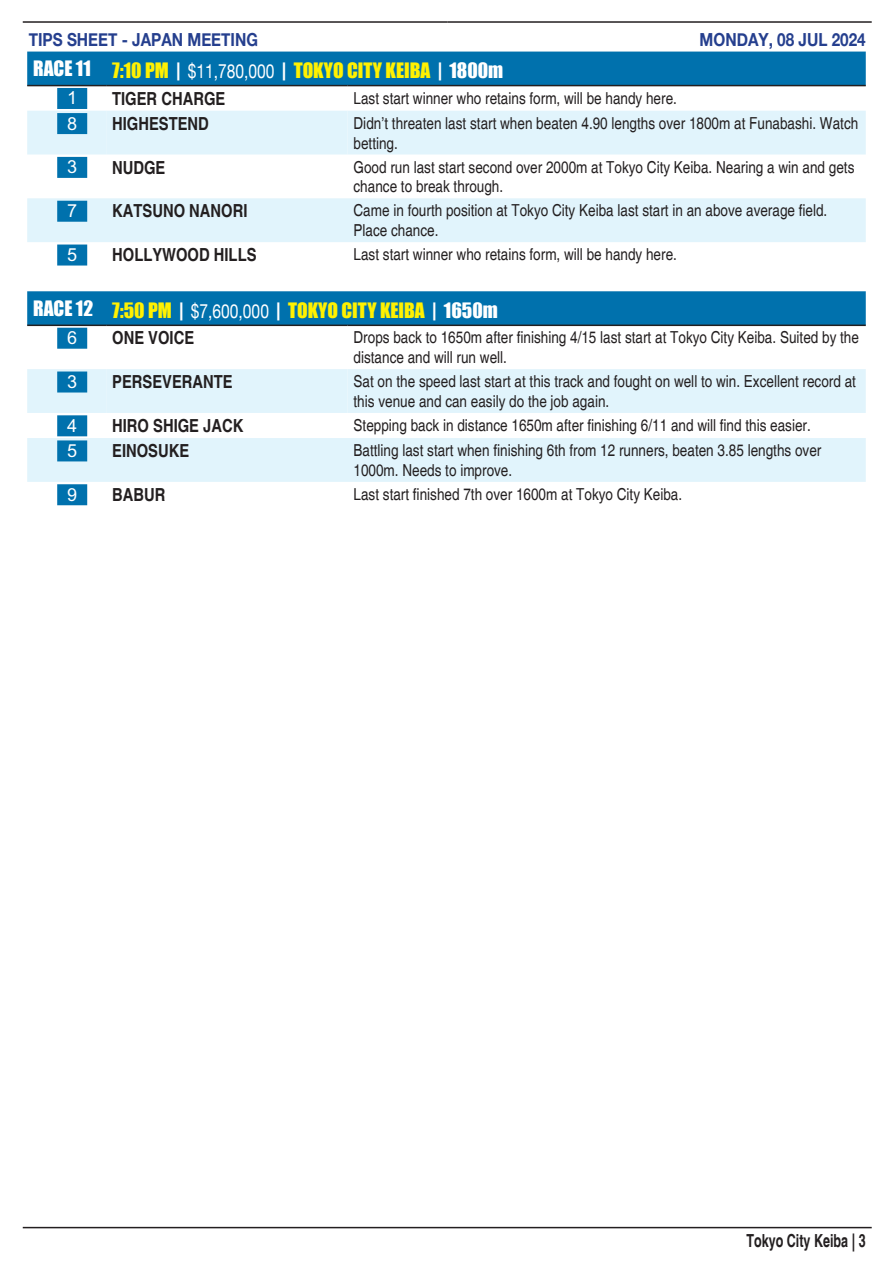
<style>
.page{position:relative;width:893px;height:1263px;background:#fff}
.page>*{position:absolute;margin:0;border:0;box-sizing:border-box;transform-origin:0 0}
.Tips-Analysis-Header{font:19.5px "Impact";color:#fff101}
.Tips-Analysis-Header-2{font:19.5px "Impact";color:#fff}
.t1{font:700 condensed 18px "Helvetica";color:#231f20}
.t2{font:700 18px "Helvetica Neue";color:#253f8e;scale:.85 1}
.t3{font:700 condensed 18px "Helvetica";color:#231f20;scale:.85 1}
.Tips-Num{font:700 18px "M Hei HK";color:#fff}
.Tips-Analysis-Body{font:condensed 16.5px/19.8px "Helvetica";color:#231f20}
.s1{color:#fff}
.s2{font-family:"Helvetica Neue";color:#fff}
</style>
<div class="page">
<hr style="left:23px;top:21px;width:424px;height:2px;background:#231f20">
<hr style="left:447px;top:21px;width:425px;height:2px;background:#231f20">
<div style="left:27px;top:291px;width:839px;height:34px;background:#0071ad"></div>
<svg style="left:27px;top:369px;width:839px;height:113px;fill:#e1f4fc"></svg>
<hr style="left:27px;top:325px;width:79px;height:1px;background:#231f20">
<hr style="left:106px;top:325px;width:242px;height:1px;background:#231f20">
<hr style="left:348px;top:325px;width:518px;height:1px;background:#231f20">
<div style="left:57px;top:328px;width:30px;height:21px;background:#0071ad"></div>
<div style="left:57px;top:371px;width:30px;height:21px;background:#0071ad"></div>
<div style="left:57px;top:415px;width:30px;height:21px;background:#0071ad"></div>
<div style="left:57px;top:440px;width:30px;height:21px;background:#0071ad"></div>
<div style="left:57px;top:484px;width:30px;height:21px;background:#0071ad"></div>
<div style="left:27px;top:52px;width:839px;height:33px;background:#0071ad"></div>
<svg style="left:27px;top:111px;width:839px;height:131px;fill:#e1f4fc"></svg>
<hr style="left:27px;top:85px;width:79px;height:1px;background:#231f20">
<hr style="left:106px;top:85px;width:242px;height:1px;background:#231f20">
<hr style="left:348px;top:85px;width:518px;height:1px;background:#231f20">
<div style="left:57px;top:88px;width:30px;height:21px;background:#0071ad"></div>
<div style="left:57px;top:113px;width:30px;height:21px;background:#0071ad"></div>
<div style="left:57px;top:157px;width:30px;height:21px;background:#0071ad"></div>
<div style="left:57px;top:201px;width:30px;height:21px;background:#0071ad"></div>
<div style="left:57px;top:245px;width:30px;height:21px;background:#0071ad"></div>
<hr style="left:23px;top:1227px;width:849px;height:1px;background:#231f20">
<p class="t2" style="left:29px;top:28px;width:271px">TIPS SHEET - JAPAN MEETING</p>
<p class="t2" style="left:700px;top:28px;width:197px">MONDAY, 08 JUL 2024</p>
<p class="Tips-Analysis-Header-2" style="left:33px;top:53px;width:59px">RACE 11</p>
<p class="Tips-Analysis-Header" style="left:112px;top:55px;width:393px">7:10 PM <span class="s1">|</span> <span class="s2">$11,780,000</span> <span class="s1">|</span> TOKYO CITY KEIBA <span class="s1">| 1800m</span></p>
<p class="Tips-Num" style="left:67px;top:85px;width:12px">1</p>
<p class="t1" style="left:112px;top:87px;width:115px">TIGER CHARGE</p>
<p class="Tips-Analysis-Body" style="left:354px;top:88px;width:325px">Last start winner who retains form, will be handy here.</p>
<p class="Tips-Num" style="left:67px;top:110px;width:12px">8</p>
<p class="t1" style="left:112px;top:113px;width:98px">HIGHESTEND</p>
<p class="Tips-Analysis-Body" style="left:354px;top:113px;width:506px">Didn’t threaten last start when beaten 4.90 lengths over 1800m at Funabashi. Watch betting.</p>
<p class="Tips-Num" style="left:67px;top:154px;width:12px">3</p>
<p class="t1" style="left:112px;top:156px;width:55px">NUDGE</p>
<p class="Tips-Analysis-Body" style="left:354px;top:157px;width:502px">Good run last start second over 2000m at Tokyo City Keiba. Nearing a win and gets chance to break through.</p>
<p class="Tips-Num" style="left:67px;top:198px;width:12px">7</p>
<p class="t1" style="left:112px;top:200px;width:137px">KATSUNO NANORI</p>
<p class="Tips-Analysis-Body" style="left:354px;top:201px;width:475px">Came in fourth position at Tokyo City Keiba last start in an above average field.<br>Place chance.</p>
<p class="Tips-Num" style="left:67px;top:241px;width:12px">5</p>
<p class="t1" style="left:112px;top:244px;width:146px">HOLLYWOOD HILLS</p>
<p class="Tips-Analysis-Body" style="left:354px;top:245px;width:325px">Last start winner who retains form, will be handy here.</p>
<p class="Tips-Analysis-Header-2" style="left:33px;top:293px;width:61px">RACE 12</p>
<p class="Tips-Analysis-Header" style="left:112px;top:295px;width:387px">7:50 PM <span class="s1">|</span> <span class="s2">$7,600,000</span> <span class="s1">|</span> TOKYO CITY KEIBA <span class="s1">| 1650m</span></p>
<p class="Tips-Num" style="left:67px;top:324px;width:12px">6</p>
<p class="t1" style="left:112px;top:327px;width:84px">ONE VOICE</p>
<p class="Tips-Analysis-Body" style="left:354px;top:328px;width:507px">Drops back to 1650m after finishing 4/15 last start at Tokyo City Keiba. Suited by the distance and will run well.</p>
<p class="Tips-Num" style="left:67px;top:368px;width:12px">3</p>
<p class="t1" style="left:112px;top:371px;width:122px">PERSEVERANTE</p>
<p class="Tips-Analysis-Body" style="left:354px;top:372px;width:504px">Sat on the speed last start at this track and fought on well to win. Excellent record at this venue and can easily do the job again.</p>
<p class="Tips-Num" style="left:67px;top:412px;width:12px">4</p>
<p class="t1" style="left:112px;top:415px;width:133px">HIRO SHIGE JACK</p>
<p class="Tips-Analysis-Body" style="left:354px;top:415px;width:459px">Stepping back in distance 1650m after finishing 6/11 and will find this easier.</p>
<p class="Tips-Num" style="left:67px;top:437px;width:12px">5</p>
<p class="t1" style="left:112px;top:440px;width:79px">EINOSUKE</p>
<p class="Tips-Analysis-Body" style="left:354px;top:440px;width:469px">Battling last start when finishing 6th from 12 runners, beaten 3.85 lengths over<br>1000m. Needs to improve.</p>
<p class="Tips-Num" style="left:67px;top:481px;width:12px">9</p>
<p class="t1" style="left:112px;top:484px;width:55px">BABUR</p>
<p class="Tips-Analysis-Body" style="left:354px;top:484px;width:330px">Last start finished 7th over 1600m at Tokyo City Keiba.</p>
<p class="t3" style="left:746px;top:1229px;width:142px">Tokyo City Keiba | 3</p>
</div>
